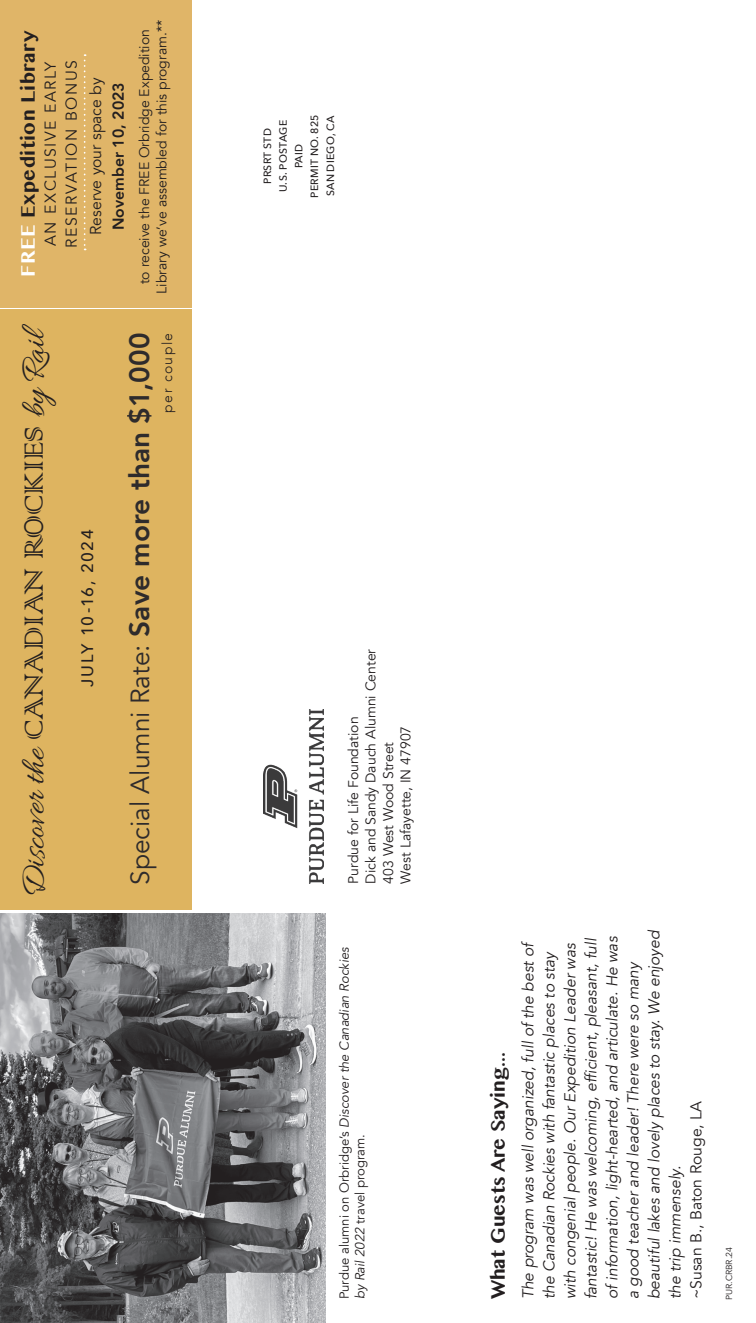
<style>
.page{position:relative;width:756px;height:1323px;background:#fff}
.page>*{position:absolute;margin:0;border:0;box-sizing:border-box;transform-origin:0 0}
.t1{font:35px "Allura";color:#231f20}
.t2{font:26.25px "Avenir";color:#2e2b2c}
.Heading{font:700 22.75px "Khmer MN";color:#231f20}
.Description{font:700 22.75px "Khmer MN";letter-spacing:.02em;color:#231f20}
.t3{font:500 16.62px "Avenir Next";letter-spacing:.085em;color:#231f20}
.t4{font:italic 15.75px/21px "Avenir";color:#231f20}
.t5{font:15.75px/22.8px "Avenir";color:#231f20}
.t6{font:15.75px/21px "Avenir";letter-spacing:.1em;color:#231f20}
.t7{font:14px/17.5px "Avenir";color:#231f20;text-align:center}
.t8{font:300 14px "Avenir";letter-spacing:.1em;color:#231f20}
.t9{font:13.12px/15.8px "Avenir";color:#231f20}
.t10{font:500 10.5px "Avenir Next";letter-spacing:.025em;color:#231f20}
.body_text{font:8.75px "Avenir";color:#231f20}
.s1{color:#fff}
.s2{font-weight:800}
.s3{font-family:"Colonna"}
.s4{font-weight:800;font-size:28px}
.s5{font-style:italic}
</style>
<div class="page">
<div style="left:0;top:0;width:191px;height:307px;background:#e0b568"></div>
<div style="left:0;top:310px;width:191px;height:600px;background:#deb460"></div>
<svg style="left:84px;top:54px;width:2px;height:196px"></svg>
<img style="left:0;top:913px;width:325px;height:410px">
<img style="left:263px;top:710px;width:61px;height:174px">
<p class="Description" style="left:14px;top:277px;width:248px;rotate:-90deg"><span class="s1">FREE</span> Expedition Library</p>
<p class="t6" style="left:40px;top:248px;width:189px;rotate:-90deg">AN EXCLUSIVE EARLY<br>RESERVATION BONUS</p>
<p class="t5" style="left:85px;top:235px;width:159px;rotate:-90deg">Reserve your space by<br><span class="s2">November 10, 2023</span></p>
<p class="t7" style="left:136px;top:294px;width:275px;rotate:-90deg">to receive the FREE Orbridge Expedition<br>Library we’ve assembled for this program.**</p>
<p class="t1" style="left:15px;top:897px;width:575px;rotate:-90deg">Discover the <span class="s3">CANADIAN ROCKIES</span> by Rail</p>
<p class="t3" style="left:73px;top:687px;width:159px;rotate:-90deg">JULY 10-16, 2024</p>
<h2 class="t2" style="left:125px;top:885px;width:554px;rotate:-90deg">Special Alumni Rate: <span class="s4">Save more than $1,000</span></h2>
<p class="t8" style="left:159px;top:413px;width:81px;rotate:-90deg">per couple</p>
<p class="t10" style="left:258px;top:184px;width:57px;rotate:-90deg">PRSRT STD</p>
<p class="t10" style="left:274px;top:192px;width:74px;rotate:-90deg">U.S. POSTAGE</p>
<p class="t10" style="left:290px;top:168px;width:26px;rotate:-90deg">PAID</p>
<p class="t10" style="left:306px;top:198px;width:85px;rotate:-90deg">PERMIT NO. 825</p>
<p class="t10" style="left:321px;top:196px;width:82px;rotate:-90deg">SAN DIEGO, CA</p>
<p class="t7" style="left:362px;top:884px;width:236px;rotate:-90deg">Dick and Sandy Dauch Alumni Center</p>
<p class="t7" style="left:345px;top:884px;width:168px;rotate:-90deg">Purdue for Life Foundation</p>
<p class="t7" style="left:397px;top:884px;width:159px;rotate:-90deg">West Lafayette, IN 47907</p>
<p class="t7" style="left:380px;top:884px;width:143px;rotate:-90deg">403 West Wood Street</p>
<p class="t9" style="left:337px;top:1299px;width:354px;rotate:-90deg">Purdue alumni on Orbridge’s <span class="s5">Discover the Canadian Rockies by Rail 2022</span> travel program.</p>
<p class="Heading" style="left:484px;top:1299px;width:249px;rotate:-90deg">What Guests Are Saying...</p>
<p class="t4" style="left:518px;top:1299px;width:371px;rotate:-90deg">The program was well organized, full of the best of the Canadian Rockies with fantastic places to stay with congenial people. Our Expedition Leader was fantastic! He was welcoming, efficient, pleasant, full of information, light-hearted, and articulate. He was a good teacher and leader! There were so many beautiful lakes and lovely places to stay. We enjoyed the trip immensely.</p>
<p class="t5" style="left:685px;top:1299px;width:200px;rotate:-90deg">~Susan B., Baton Rouge, LA</p>
<p class="body_text" style="left:724px;top:1300px;width:54px;rotate:-90deg">PUR.CRBR.24</p>
</div>
